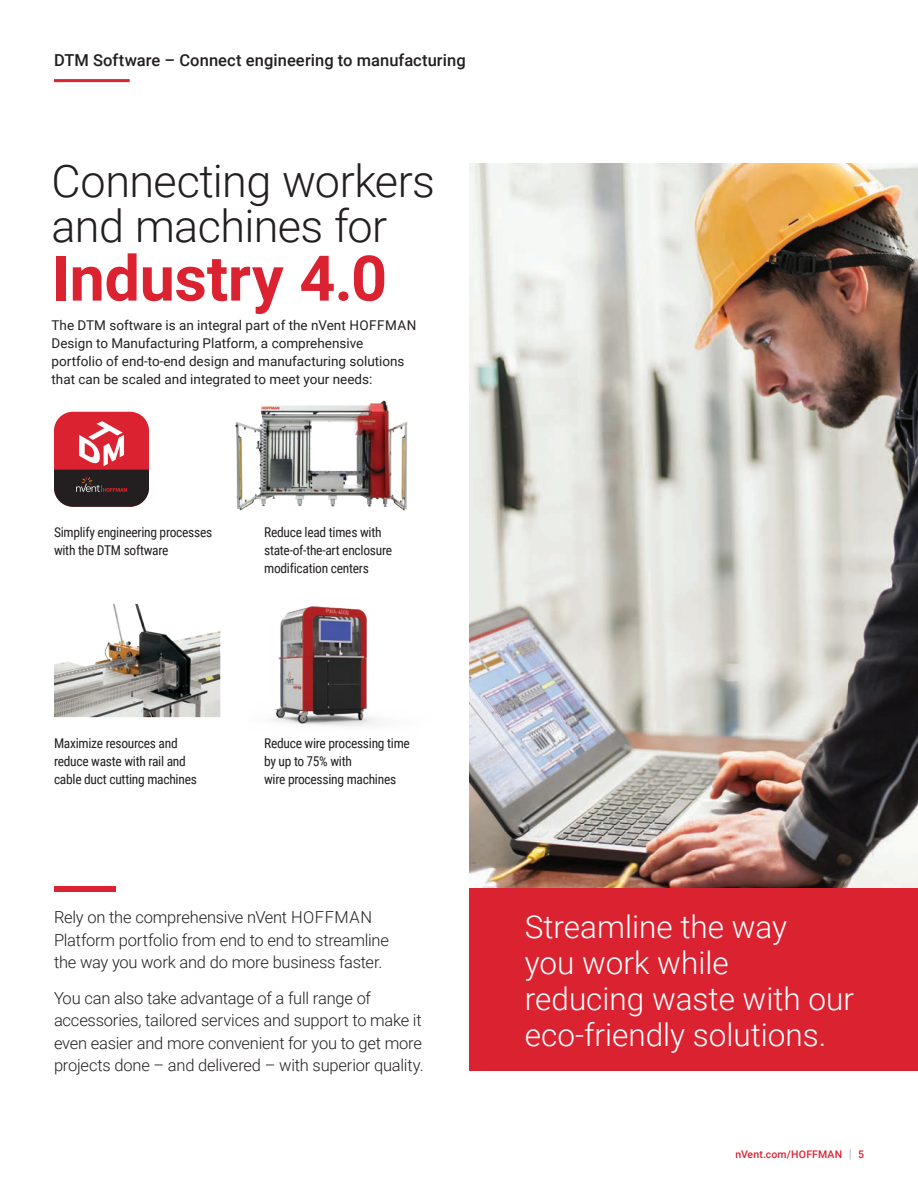
<style>
.page{position:relative;width:918px;height:1188px;background:#fff}
.page>*{position:absolute;margin:0;border:0;box-sizing:border-box;transform-origin:0 0}
.t1{font:700 63px "Roboto";letter-spacing:-.005em;color:#db2230}
.t2{font:300 45px/45px "Roboto";letter-spacing:-.01em;color:#231f20}
.Bullet{font:300 31.5px/36px "Roboto";color:#fff}
.Bodytext_1{font:300 16.5px/22.5px "Roboto";letter-spacing:-.015em;color:#231f20}
.t3{font:500 16.5px "Roboto";letter-spacing:.005em;color:#231f20}
.Bodytext_1-2{font:13.5px/18px "Roboto Condensed";letter-spacing:-.02em;color:#231f20}
.Bodytext_1-3{font:13.5px/18px "Roboto";color:#231f20}
.t4{font:500 10.5px "Roboto";letter-spacing:.015em;color:#db2230}
.s1{font-weight:300;font-size:12.6px;color:#8f959e}
</style>
<div class="page">
<img style="left:470px;top:163px;width:448px;height:726px">
<hr style="left:54px;top:79px;width:76px;height:3px;background:#db2230">
<div style="left:470px;top:889px;width:448px;height:182px;background:#db2230"></div>
<img style="left:235px;top:400px;width:173px;height:111px">
<img style="left:272px;top:606px;width:106px;height:120px">
<img style="left:54px;top:604px;width:166px;height:113px">
<div style="left:54px;top:412px;width:95px;height:95px;background:#db2230;border-radius:19px"></div>
<svg style="left:54px;top:421px;width:95px;height:86px"></svg>
<div style="left:54px;top:886px;width:61px;height:6px;background:#db2230"></div>
<p class="t3" style="left:54px;top:49px;width:413px">DTM Software – Connect engineering to manufacturing</p>
<p class="t2" style="left:52px;top:157px;width:385px">Connecting workers and machines for</p>
<p class="t1" style="left:52px;top:234px;width:337px">Industry 4.0</p>
<p class="Bodytext_1-3" style="left:52px;top:316px;width:366px">The DTM software is an integral part of the nVent HOFFMAN Design to Manufacturing Platform, a comprehensive portfolio of end-to-end design and manufacturing solutions that can be scaled and integrated to meet your needs:</p>
<p class="Bodytext_1-2" style="left:54px;top:523px;width:160px">Simplify engineering processes with the DTM software</p>
<p class="Bodytext_1-2" style="left:264px;top:523px;width:129px">Reduce lead times with state-of-the-art enclosure modification centers</p>
<p class="Bodytext_1-2" style="left:54px;top:733px;width:144px">Maximize resources and reduce waste with rail and cable duct cutting machines</p>
<p class="Bodytext_1-2" style="left:264px;top:733px;width:147px">Reduce wire processing time by up to 75% with<br>wire processing machines</p>
<p class="Bodytext_1" style="left:54px;top:906px;width:337px">Rely on the comprehensive nVent HOFFMAN<br>Platform portfolio from end to end to streamline the way you work and do more business faster.</p>
<p class="Bodytext_1" style="left:54px;top:986px;width:371px">You can also take advantage of a full range of accessories, tailored services and support to make it even easier and more convenient for you to get more projects done – and delivered – with superior quality.</p>
<p class="Bullet" style="left:525px;top:907px;width:331px">Streamline the way<br>you work while reducing waste with our eco-friendly solutions.</p>
<p class="t4" style="left:735px;top:1147px;width:130px">nVent.com/HOFFMAN <span class="s1">|</span> 5</p>
</div>
